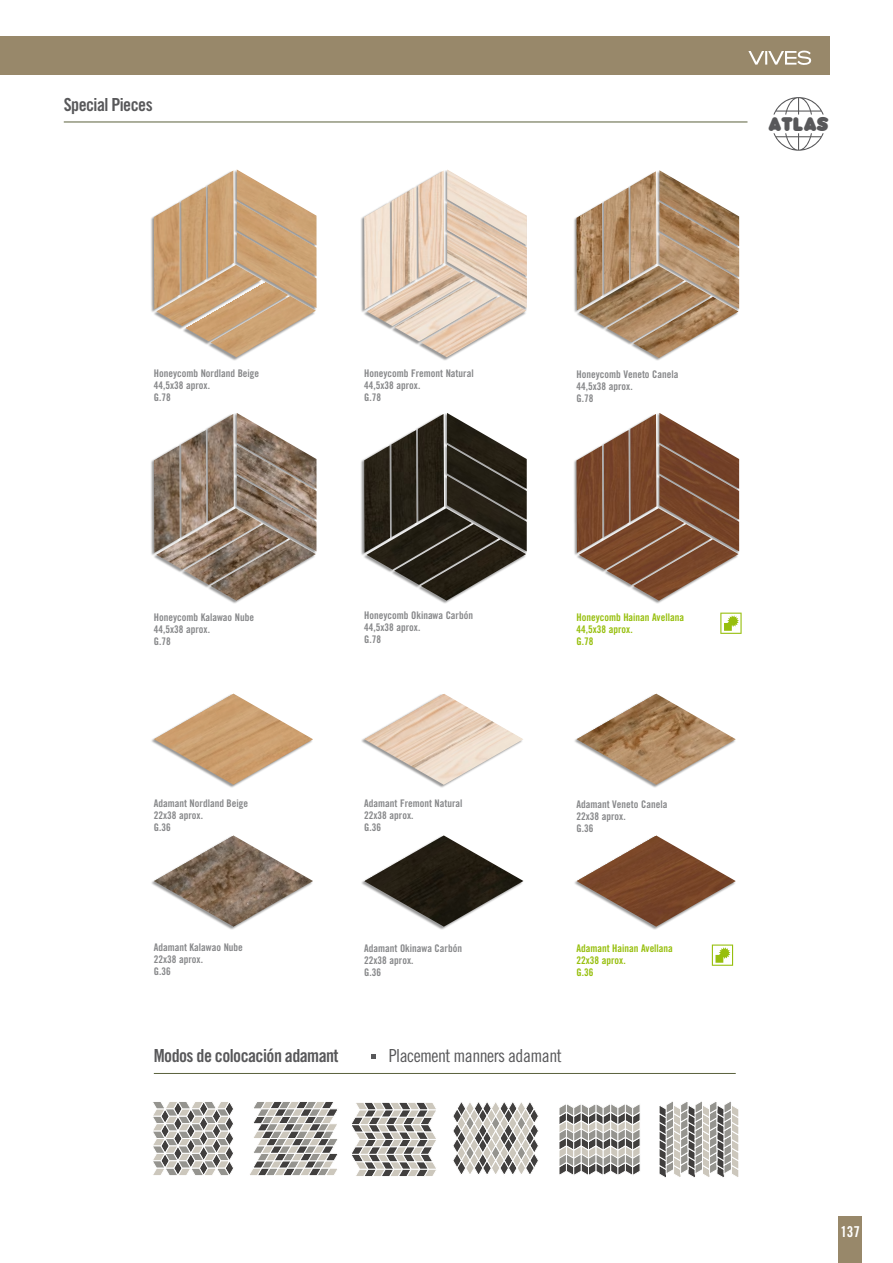
<style>
.page{position:relative;width:893px;height:1263px;background:#fff}
.page>*{position:absolute;margin:0;border:0;box-sizing:border-box;transform-origin:0 0}
.t1{font:18px "Trade Gothic Bold Cond Twenty";letter-spacing:-.03em;color:#58585a}
.t2{font:18px "Trade Gothic Cond Eighteen";letter-spacing:-.03em;color:#58585a}
.t3{font:18px "Franks";color:#58585a}
.t4{font:15px "Trade Gothic Bold Cond Twenty";color:#fff}
.t5{font:10.5px/12px "Trade Gothic Bold Cond Twenty";color:#87888a}
.t6{font:10.5px/12px "Trade Gothic Bold Cond Twenty";color:#97bf0d}
</style>
<div class="page">
<div style="left:0;top:36px;width:829px;height:38px;background:#98886a"></div>
<svg style="left:748px;top:51px;width:63px;height:14px"></svg>
<div style="left:360px;top:170px;width:167px;height:190px;background:#000;opacity:.4"></div>
<img style="left:447px;top:245px;width:80px;height:63px">
<img style="left:447px;top:169px;width:80px;height:76px">
<img style="left:392px;top:187px;width:25px;height:78px">
<img style="left:364px;top:202px;width:26px;height:107px">
<img style="left:418px;top:171px;width:26px;height:94px">
<img style="left:394px;top:281px;width:105px;height:60px">
<img style="left:421px;top:296px;width:105px;height:61px">
<img style="left:367px;top:265px;width:105px;height:61px">
<div style="left:360px;top:413px;width:167px;height:191px;background:#000;opacity:.4"></div>
<img style="left:447px;top:489px;width:80px;height:62px">
<img style="left:447px;top:413px;width:80px;height:76px">
<img style="left:391px;top:430px;width:25px;height:78px">
<img style="left:364px;top:445px;width:26px;height:108px">
<img style="left:418px;top:414px;width:26px;height:94px">
<img style="left:394px;top:524px;width:105px;height:61px">
<img style="left:421px;top:539px;width:105px;height:62px">
<img style="left:367px;top:508px;width:105px;height:61px">
<div style="left:150px;top:170px;width:166px;height:190px;background:#000;opacity:.4"></div>
<img style="left:237px;top:245px;width:79px;height:51px">
<img style="left:237px;top:169px;width:79px;height:76px">
<img style="left:181px;top:187px;width:25px;height:78px">
<img style="left:154px;top:202px;width:26px;height:107px">
<img style="left:208px;top:171px;width:26px;height:94px">
<img style="left:185px;top:282px;width:103px;height:59px">
<img style="left:211px;top:296px;width:105px;height:61px">
<img style="left:156px;top:265px;width:106px;height:61px">
<div style="left:573px;top:413px;width:166px;height:191px;background:#000;opacity:.4"></div>
<img style="left:659px;top:489px;width:80px;height:62px">
<img style="left:659px;top:413px;width:80px;height:76px">
<img style="left:604px;top:430px;width:25px;height:78px">
<img style="left:576px;top:445px;width:26px;height:108px">
<img style="left:630px;top:414px;width:26px;height:94px">
<img style="left:607px;top:524px;width:104px;height:61px">
<img style="left:633px;top:539px;width:105px;height:62px">
<img style="left:579px;top:508px;width:105px;height:61px">
<div style="left:150px;top:413px;width:166px;height:191px;background:#000;opacity:.4"></div>
<img style="left:237px;top:489px;width:79px;height:50px">
<img style="left:237px;top:413px;width:79px;height:76px">
<img style="left:181px;top:430px;width:25px;height:78px">
<img style="left:154px;top:445px;width:26px;height:108px">
<img style="left:208px;top:414px;width:26px;height:94px">
<img style="left:184px;top:524px;width:104px;height:61px">
<img style="left:211px;top:539px;width:105px;height:62px">
<img style="left:156px;top:508px;width:106px;height:61px">
<div style="left:573px;top:170px;width:166px;height:191px;background:#000;opacity:.4"></div>
<img style="left:659px;top:246px;width:80px;height:63px">
<img style="left:659px;top:170px;width:80px;height:76px">
<img style="left:604px;top:187px;width:25px;height:79px">
<img style="left:577px;top:203px;width:25px;height:107px">
<img style="left:630px;top:171px;width:26px;height:95px">
<img style="left:607px;top:281px;width:104px;height:61px">
<img style="left:633px;top:297px;width:105px;height:61px">
<img style="left:579px;top:266px;width:105px;height:61px">
<svg style="left:720px;top:613px;width:22px;height:21px"></svg>
<img style="left:154px;top:835px;width:159px;height:92px">
<img style="left:154px;top:694px;width:159px;height:91px">
<img style="left:576px;top:694px;width:160px;height:91px">
<img style="left:576px;top:835px;width:160px;height:92px">
<img style="left:364px;top:694px;width:159px;height:91px">
<img style="left:364px;top:835px;width:159px;height:92px">
<svg style="left:712px;top:944px;width:21px;height:22px"></svg>
<hr style="left:154px;top:1073px;width:582px;height:1px;background:#5a613c">
<svg style="left:453px;top:1102px;width:86px;height:72px"></svg>
<svg style="left:559px;top:1104px;width:81px;height:71px"></svg>
<svg style="left:659px;top:1101px;width:80px;height:77px"></svg>
<svg style="left:250px;top:1102px;width:88px;height:74px"></svg>
<svg style="left:153px;top:1102px;width:81px;height:74px"></svg>
<svg style="left:352px;top:1102px;width:84px;height:74px"></svg>
<svg style="left:371px;top:1054px;width:5px;height:4px"></svg>
<div style="left:838px;top:1216px;width:24px;height:47px;background:#98886a"></div>
<hr style="left:64px;top:122px;width:683px;height:1px;background:#5a613c">
<svg style="left:773px;top:97px;width:51px;height:18px"></svg>
<svg style="left:773px;top:133px;width:51px;height:18px"></svg>
<h1 class="t1" style="left:64px;top:93px;width:90px">Special Pieces</h1>
<h1 class="t3" style="left:768px;top:116px;width:62px">ATLAS</h1>
<p class="t5" style="left:154px;top:367px;width:107px">Honeycomb Nordland Beige<br>44,5x38 aprox.<br>G.78</p>
<p class="t5" style="left:576px;top:368px;width:103px">Honeycomb Veneto Canela<br>44,5x38 aprox.<br>G.78</p>
<p class="t5" style="left:364px;top:367px;width:111px">Honeycomb Fremont Natural<br>44,5x38 aprox.<br>G.78</p>
<p class="t5" style="left:364px;top:609px;width:110px">Honeycomb Okinawa Carbón<br>44,5x38 aprox.<br>G.78</p>
<p class="t5" style="left:154px;top:611px;width:102px">Honeycomb Kalawao Nube<br>44,5x38 aprox.<br>G.78</p>
<p class="t6" style="left:576px;top:611px;width:109px">Honeycomb Hainan Avellana<br>44,5x38 aprox.<br>G.78</p>
<p class="t5" style="left:154px;top:797px;width:96px">Adamant Nordland Beige<br>22x38 aprox.<br>G.36</p>
<p class="t5" style="left:576px;top:798px;width:92px">Adamant Veneto Canela<br>22x38 aprox.<br>G.36</p>
<p class="t5" style="left:364px;top:797px;width:100px">Adamant Fremont Natural<br>22x38 aprox.<br>G.36</p>
<p class="t5" style="left:154px;top:941px;width:91px">Adamant Kalawao Nube<br>22x38 aprox.<br>G.36</p>
<p class="t5" style="left:364px;top:942px;width:99px">Adamant Okinawa Carbón<br>22x38 aprox.<br>G.36</p>
<p class="t6" style="left:576px;top:942px;width:98px">Adamant Hainan Avellana<br>22x38 aprox.<br>G.36</p>
<h1 class="t1" style="left:154px;top:1045px;width:186px">Modos de colocación adamant</h1>
<h1 class="t2" style="left:389px;top:1045px;width:174px">Placement manners adamant</h1>
<h2 class="t4" style="left:840px;top:1222px;width:21px">137</h2>
</div>
